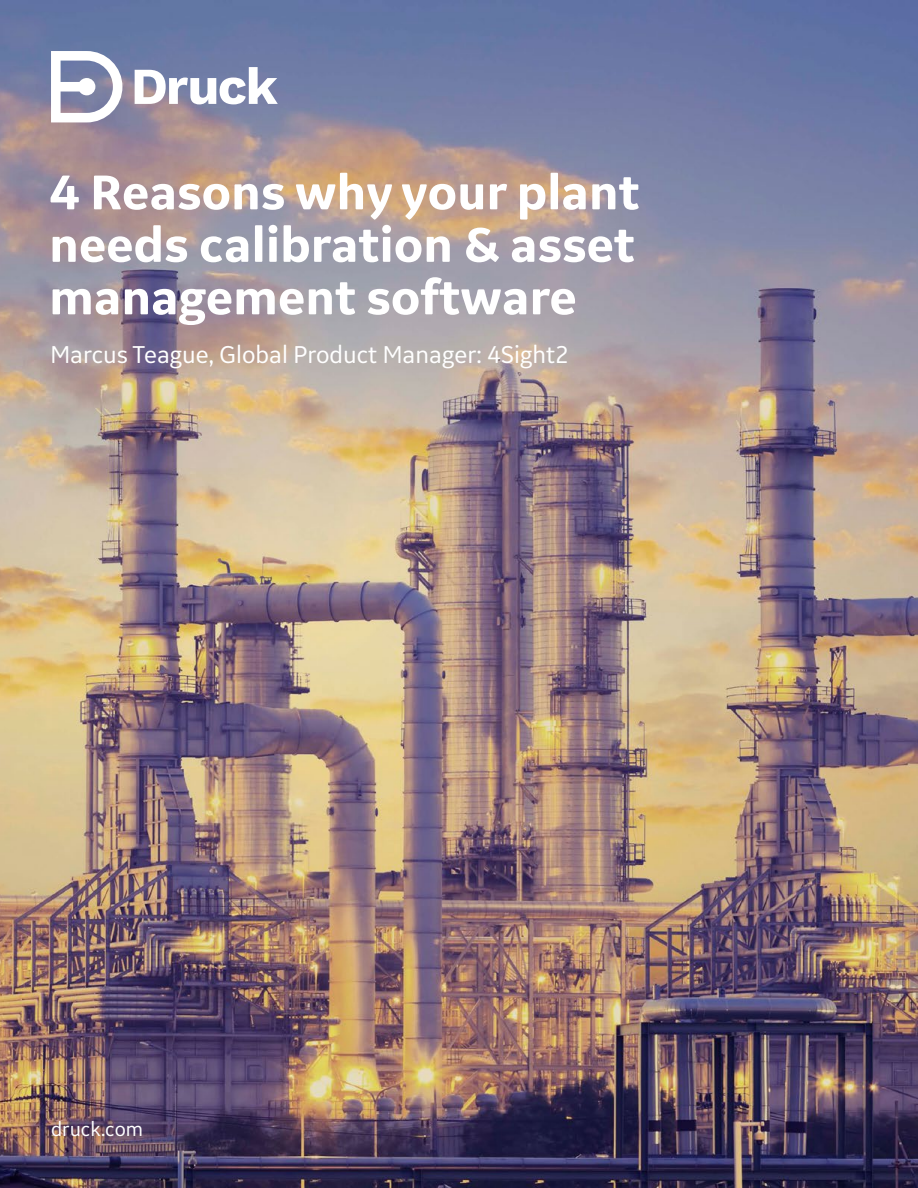
<style>
.page{position:relative;width:918px;height:1188px;background:#fff}
.page>*{position:absolute;margin:0;border:0;box-sizing:border-box;transform-origin:0 0}
.t1{font:700 51px/52.5px "GE Inspira Sans";color:#fff;text-align:justify}
.t2{font:25.5px "GE Inspira Sans";color:#fff}
.t3{font:21px "GE Inspira Sans";color:#fff}
</style>
<div class="page">
<img style="left:0;top:0;width:918px;height:1188px">
<svg style="left:51px;top:51px;width:71px;height:71px"></svg>
<svg style="left:135px;top:67px;width:143px;height:37px"></svg>
<p class="t1" style="left:49px;top:165px;width:592px">4 Reasons why your plant needs calibration &amp; asset management software</p>
<p class="t2" style="left:50px;top:339px;width:520px">Marcus Teague, Global Product Manager: 4Sight2</p>
<p class="t3" style="left:51px;top:1116px;width:94px">druck.com</p>
</div>
